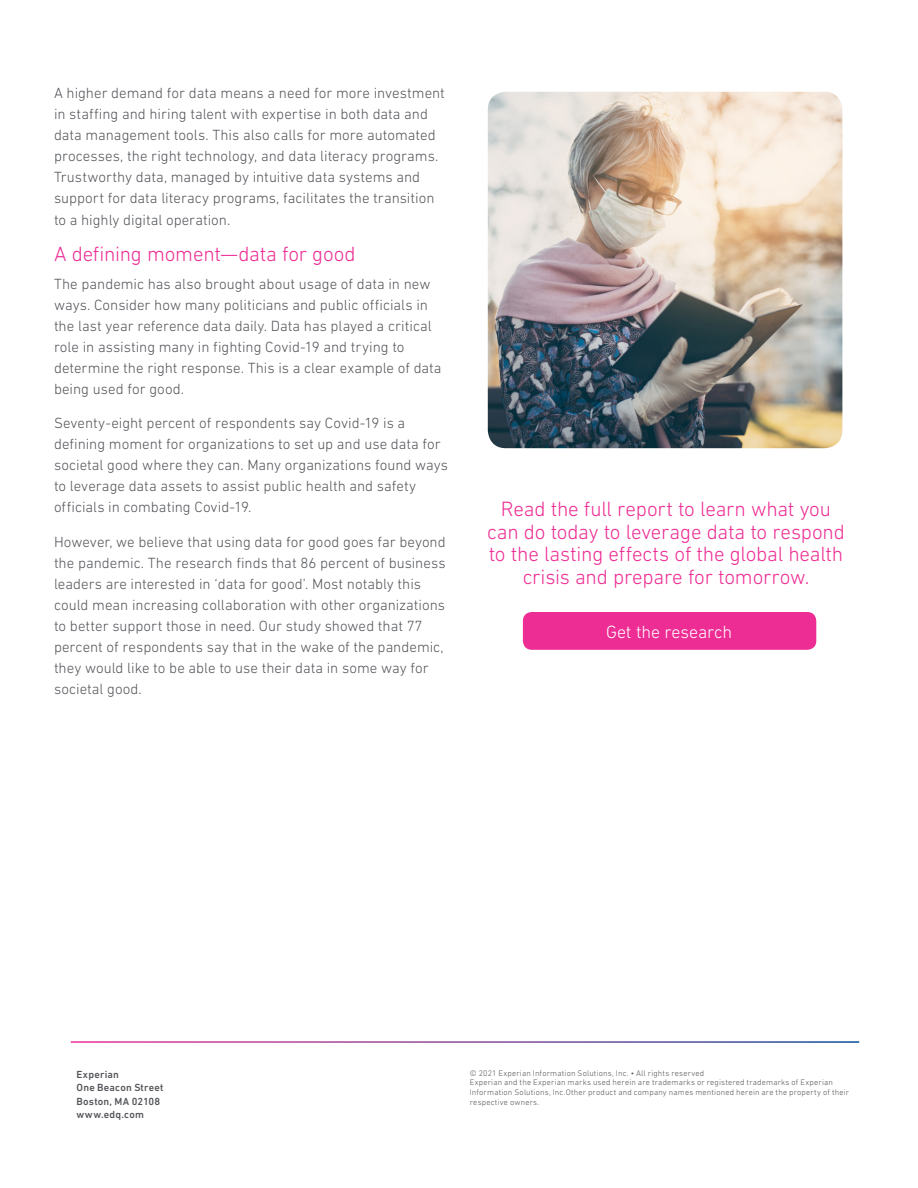
<style>
.page{position:relative;width:918px;height:1188px;background:#fff}
.page>*{position:absolute;margin:0;border:0;box-sizing:border-box;transform-origin:0 0}
.Introduction_12_16{font:300 21px/22.5px "DIN Next W1 G";letter-spacing:-.01em;color:#ed2d94;text-align:center}
.Introduction_12_16-2{font:300 18px "DIN Next W1 G";letter-spacing:-.005em;color:#fff}
.Body_text_10_14{font:300 15px/21px "DIN Next W1 G";color:#54555a}
.Footer_address_7_9{font:500 10.5px "DIN Next W1 G";letter-spacing:.02em;color:#54555a}
.Footer_5_5_6_5{font:300 8.25px/9.8px "DIN Next W1 G";letter-spacing:.02em;color:#54555a}
</style>
<div class="page">
<img style="left:488px;top:92px;width:354px;height:356px">
<div style="left:523px;top:612px;width:293px;height:38px;background:#ed2d94;border-radius:9px"></div>
<p class="Body_text_10_14" style="left:54px;top:82px;width:392px">A higher demand for data means a need for more investment in staffing and hiring talent with expertise in both data and data management tools. This also calls for more automated processes, the right technology, and data literacy programs.<br>Trustworthy data, managed by intuitive data systems and support for data literacy programs, facilitates the transition</p>
<p class="Body_text_10_14" style="left:54px;top:209px;width:178px">to a highly digital operation.</p>
<p class="Introduction_12_16" style="left:54px;top:243px;width:303px">A defining moment—data for good</p>
<p class="Body_text_10_14" style="left:54px;top:273px;width:389px">The pandemic has also brought about usage of data in new ways. Consider how many politicians and public officials in the last year reference data daily. Data has played a critical role in assisting many in fighting Covid-19 and trying to determine the right response. This is a clear example of data being used for good.</p>
<p class="Body_text_10_14" style="left:54px;top:413px;width:396px">Seventy-eight percent of respondents say Covid-19 is a defining moment for organizations to set up and use data for societal good where they can. Many organizations found ways to leverage data assets to assist public health and safety officials in combating Covid-19.</p>
<p class="Body_text_10_14" style="left:54px;top:531px;width:393px">However, we believe that using data for good goes far beyond the pandemic. The research finds that 86 percent of business leaders are interested in ‘data for good’. Most notably this could mean increasing collaboration with other organizations to better support those in need. Our study showed that 77 percent of respondents say that in the wake of the pandemic, they would like to be able to use their data in some way for societal good.</p>
<p class="Introduction_12_16" style="left:487px;top:498px;width:359px">Read the full report to learn what you can do today to leverage data to respond to the lasting effects of the global health crisis and prepare for tomorrow.</p>
<p class="Introduction_12_16-2" style="left:606px;top:621px;width:127px">Get the research</p>
<p class="Footer_address_7_9" style="left:77px;top:1068px;width:44px">Experian</p>
<p class="Footer_address_7_9" style="left:77px;top:1082px;width:88px">One Beacon Street</p>
<p class="Footer_address_7_9" style="left:77px;top:1095px;width:85px">Boston, MA 02108</p>
<p class="Footer_address_7_9" style="left:77px;top:1109px;width:69px">www.edq.com</p>
<p class="Footer_5_5_6_5" style="left:470px;top:1068px;width:236px">© 2021 Experian Information Solutions, Inc. • All rights reserved</p>
<p class="Footer_5_5_6_5" style="left:470px;top:1078px;width:381px">Experian and the Experian marks used herein are trademarks or registered trademarks of Experian<br>Information Solutions, Inc.Other product and company names mentioned herein are the property of their respective owners.</p>
</div>
